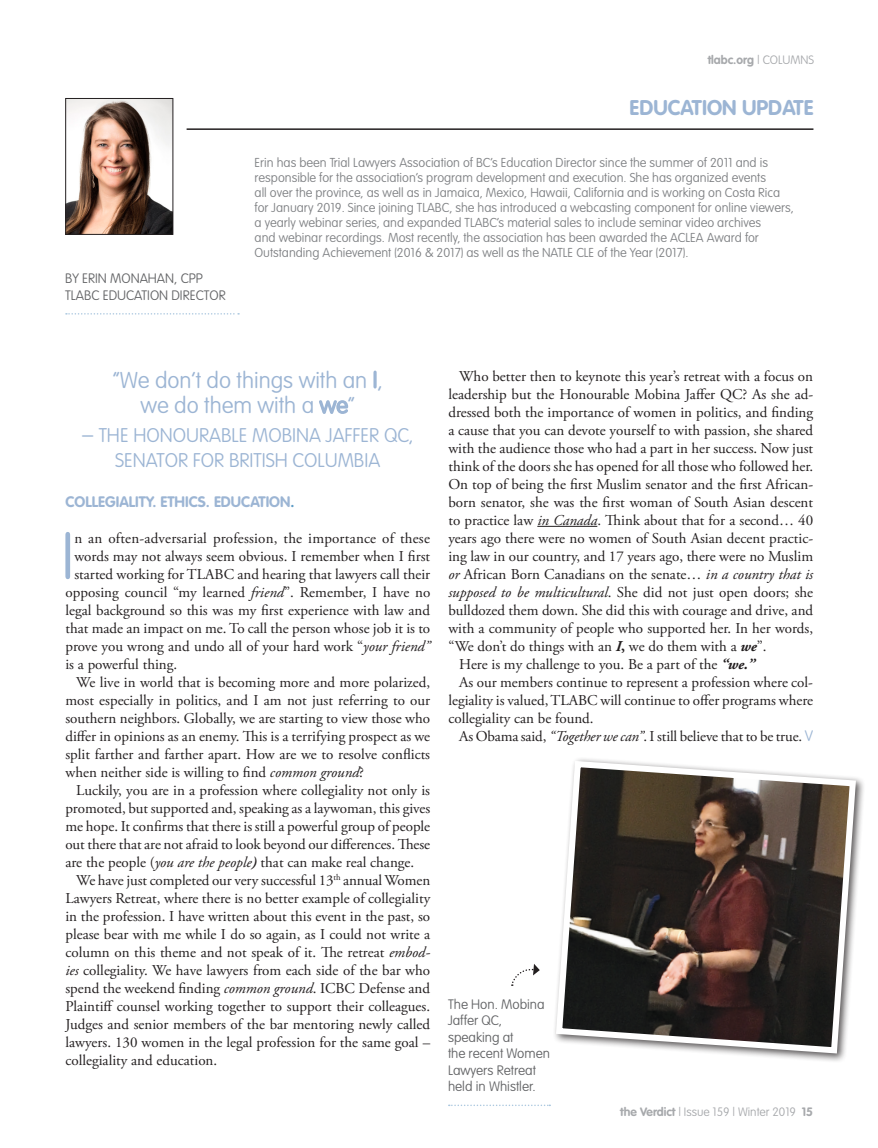
<style>
.page{position:relative;width:878px;height:1148px;background:#fff}
.page>*{position:absolute;margin:0;border:0;box-sizing:border-box;transform-origin:0 0}
.t1{font:100 65.1px "VAG Rounded";color:#9cb5d4}
.t2{font:100 22.5px/25.5px "VAG Rounded";color:#9cb5d4;text-align:center}
.t3{font:700 21px "VAG Rounded";color:#9cb5d4}
.t4{font:100 19.5px/25.5px "VAG Rounded";color:#9cb5d4;text-align:center}
.t5{font:15px "Adobe Garamond Pro";color:#231f20}
.t6{font:700 15px "VAG Rounded";color:#9cb5d4}
.t7{font:100 13.5px/16.5px "VAG Rounded";color:#636466}
.t8{font:100 12.75px/15px "VAG Rounded";color:#808285}
.t9{font:100 12px "VAG Rounded";color:#a7a9ac}
.t10{font:700 12px "VAG Rounded";color:#a7a9ac}
.s1{font-weight:100}
.s2{font-size:22.5px}
.s3{color:#5c9bc5}
.s4{font-style:italic}
.s5{font-weight:700;font-style:italic}
.s6{font-weight:700}
.s7{font-family:"VAG Rounded";font-weight:100;color:#9cb5d4}
</style>
<div class="page">
<div style="left:373px;top:370px;width:3px;height:18px;border:2px solid #9cb5d4"></div>
<svg style="left:319px;top:400px;width:30px;height:14px"></svg>
<hr style="left:537px;top:526px;width:60px;height:1px;background:#231f20">
<svg style="left:66px;top:313px;width:173px;height:1px"></svg>
<img style="left:67px;top:100px;width:104px;height:132px">
<div style="left:65px;top:98px;width:108px;height:136px;border:1px solid #231f20"></div>
<hr style="left:186px;top:128px;width:627px;height:2px;background:#231f20">
<div style="left:552px;top:757px;width:313px;height:306px;background:#231f20;opacity:.75"></div>
<svg style="left:552px;top:757px;width:307px;height:299px"></svg>
<svg style="left:449px;top:1104px;width:101px;height:2px"></svg>
<svg style="left:511px;top:964px;width:28px;height:22px"></svg>
<p class="t10" style="left:707px;top:53px;width:108px">tlabc.org <span class="s1">| COLUMNS</span></p>
<h3 class="t3" style="left:629px;top:95px;width:185px">EDUCATION UPDATE</h3>
<p class="t7" style="left:65px;top:270px;width:162px">BY ERIN MONAHAN, CPP<br>TLABC EDUCATION DIRECTOR</p>
<p class="t8" style="left:254px;top:155px;width:540px">Erin has been Trial Lawyers Association of BC’s Education Director since the summer of 2011 and is responsible for the association’s program development and execution. She has organized events<br>all over the province, as well as in Jamaica, Mexico, Hawaii, California and is working on Costa Rica for January 2019. Since joining TLABC, she has introduced a webcasting component for online viewers, a yearly webinar series, and expanded TLABC’s material sales to include seminar video archives<br>and webinar recordings. Most recently, the association has been awarded the ACLEA Award for Outstanding Achievement (2016 &amp; 2017) as well as the NATLE CLE of the Year (2017).</p>
<h2 class="t2" style="left:113px;top:367px;width:271px">“We don’t do things with an I, we do them with a we”</h2>
<h3 class="t4" style="left:82px;top:422px;width:333px"><span class="s2">–</span> THE HONOURABLE MOBINA JAFFER QC,<br>SENATOR FOR BRITISH COLUMBIA</h3>
<p class="t6" style="left:65px;top:492px;width:230px">COLLEGIALITY. ETHICS. EDUCATION<span class="s3">.</span></p>
<h1 class="t1" style="left:61px;top:518px;width:15px">I</h1>
<p class="t5" style="left:74px;top:529px;width:357px">n an often-adversarial profession, the importance of these</p>
<p class="t5" style="left:74px;top:547px;width:357px">words may not always seem obvious. I remember when I first</p>
<p class="t5" style="left:74px;top:565px;width:357px">started working for TLABC and hearing that lawyers call their</p>
<p class="t5" style="left:65px;top:583px;width:366px">opposing council “my learned <span class="s4">friend</span>”. Remember, I have no</p>
<p class="t5" style="left:65px;top:601px;width:366px">legal background so this was my first experience with law and</p>
<p class="t5" style="left:65px;top:619px;width:366px">that made an impact on me. To call the person whose job it is to</p>
<p class="t5" style="left:65px;top:637px;width:366px">prove you wrong and undo all of your hard work “<span class="s4">your friend”</span></p>
<p class="t5" style="left:65px;top:655px;width:113px">is a powerful thing.</p>
<p class="t5" style="left:76px;top:673px;width:355px">We live in world that is becoming more and more polarized,</p>
<p class="t5" style="left:65px;top:691px;width:366px">most especially in politics, and I am not just referring to our</p>
<p class="t5" style="left:65px;top:709px;width:366px">southern neighbors. Globally, we are starting to view those who</p>
<p class="t5" style="left:65px;top:727px;width:366px">differ in opinions as an enemy. This is a terrifying prospect as we</p>
<p class="t5" style="left:65px;top:745px;width:366px">split farther and farther apart. How are we to resolve conflicts</p>
<p class="t5" style="left:65px;top:763px;width:300px">when neither side is willing to find <span class="s4">common ground</span>?</p>
<p class="t5" style="left:76px;top:781px;width:355px">Luckily, you are in a profession where collegiality not only is</p>
<p class="t5" style="left:65px;top:799px;width:366px">promoted, but supported and, speaking as a laywoman, this gives</p>
<p class="t5" style="left:65px;top:817px;width:366px">me hope. It confirms that there is still a powerful group of people</p>
<p class="t5" style="left:65px;top:835px;width:366px">out there that are not afraid to look beyond our differences. These</p>
<p class="t5" style="left:65px;top:853px;width:350px">are the people (<span class="s4">you are the people</span><span class="s5">)</span> that can make real change.</p>
<p class="t5" style="left:76px;top:871px;width:355px">We have just completed our very successful 13<sup>th</sup> annual Women</p>
<p class="t5" style="left:65px;top:889px;width:366px">Lawyers Retreat, where there is no better example of collegiality</p>
<p class="t5" style="left:65px;top:907px;width:366px">in the profession. I have written about this event in the past, so</p>
<p class="t5" style="left:65px;top:925px;width:366px">please bear with me while I do so again, as I could not write a</p>
<p class="t5" style="left:65px;top:943px;width:366px">column on this theme and not speak of it. The retreat <span class="s4">embod-</span></p>
<p class="t5" style="left:65px;top:961px;width:366px"><span class="s4">ies</span> collegiality. We have lawyers from each side of the bar who</p>
<p class="t5" style="left:65px;top:979px;width:366px">spend the weekend finding <span class="s4">common ground</span>. ICBC Defense and</p>
<p class="t5" style="left:65px;top:997px;width:366px">Plaintiff counsel working together to support their colleagues.</p>
<p class="t5" style="left:65px;top:1015px;width:366px">Judges and senior members of the bar mentoring newly called</p>
<p class="t5" style="left:65px;top:1033px;width:366px">lawyers. 130 women in the legal profession for the same goal –</p>
<p class="t5" style="left:65px;top:1051px;width:153px">collegiality and education.</p>
<p class="t5" style="left:459px;top:367px;width:355px">Who better then to keynote this year’s retreat with a focus on</p>
<p class="t5" style="left:448px;top:385px;width:366px">leadership but the Honourable Mobina Jaffer QC? As she ad-</p>
<p class="t5" style="left:448px;top:403px;width:366px">dressed both the importance of women in politics, and finding</p>
<p class="t5" style="left:448px;top:421px;width:366px">a cause that you can devote yourself to with passion, she shared</p>
<p class="t5" style="left:448px;top:439px;width:366px">with the audience those who had a part in her success. Now just</p>
<p class="t5" style="left:448px;top:457px;width:366px">think of the doors she has opened for all those who followed her.</p>
<p class="t5" style="left:448px;top:475px;width:366px">On top of being the first Muslim senator and the first African-</p>
<p class="t5" style="left:448px;top:493px;width:366px">born senator, she was the first woman of South Asian descent</p>
<p class="t5" style="left:448px;top:511px;width:366px">to practice law <span class="s4">in Canada</span>. Think about that for a second… 40</p>
<p class="t5" style="left:448px;top:529px;width:366px">years ago there were no women of South Asian decent practic-</p>
<p class="t5" style="left:448px;top:547px;width:366px">ing law in our country, and 17 years ago, there were no Muslim</p>
<p class="t5" style="left:448px;top:565px;width:366px"><span class="s4">or</span> African Born Canadians on the senate… <span class="s4">in a country that is</span></p>
<p class="t5" style="left:448px;top:583px;width:366px"><span class="s4">supposed to be multicultural</span>. She did not just open doors; she</p>
<p class="t5" style="left:448px;top:601px;width:366px">bulldozed them down. She did this with courage and drive, and</p>
<p class="t5" style="left:448px;top:619px;width:366px">with a community of people who supported her. In her words,</p>
<p class="t5" style="left:448px;top:637px;width:320px">“We don’t do things with an <span class="s5">I</span><span class="s6">,</span> we do them with a <span class="s5">we</span>”.</p>
<p class="t5" style="left:459px;top:655px;width:297px">Here is my challenge to you. Be a part of the <span class="s5">“we.”</span></p>
<p class="t5" style="left:459px;top:673px;width:355px">As our members continue to represent a profession where col-</p>
<p class="t5" style="left:448px;top:691px;width:366px">legiality is valued, TLABC will continue to offer programs where</p>
<p class="t5" style="left:448px;top:709px;width:147px">collegiality can be found.</p>
<p class="t5" style="left:459px;top:727px;width:355px">As Obama said, <span class="s4">“Together we can”</span>. I still believe that to be true. <span class="s7">V</span></p>
<p class="t7" style="left:448px;top:995px;width:103px">The Hon. Mobina<br>Jaffer QC, speaking at<br>the recent Women<br>Lawyers Retreat held in Whistler.</p>
<p class="t9" style="left:620px;top:1104px;width:194px"><span class="s6">the Verdict</span> | Issue 159 | Winter 2019 <span class="s6">15</span></p>
</div>
